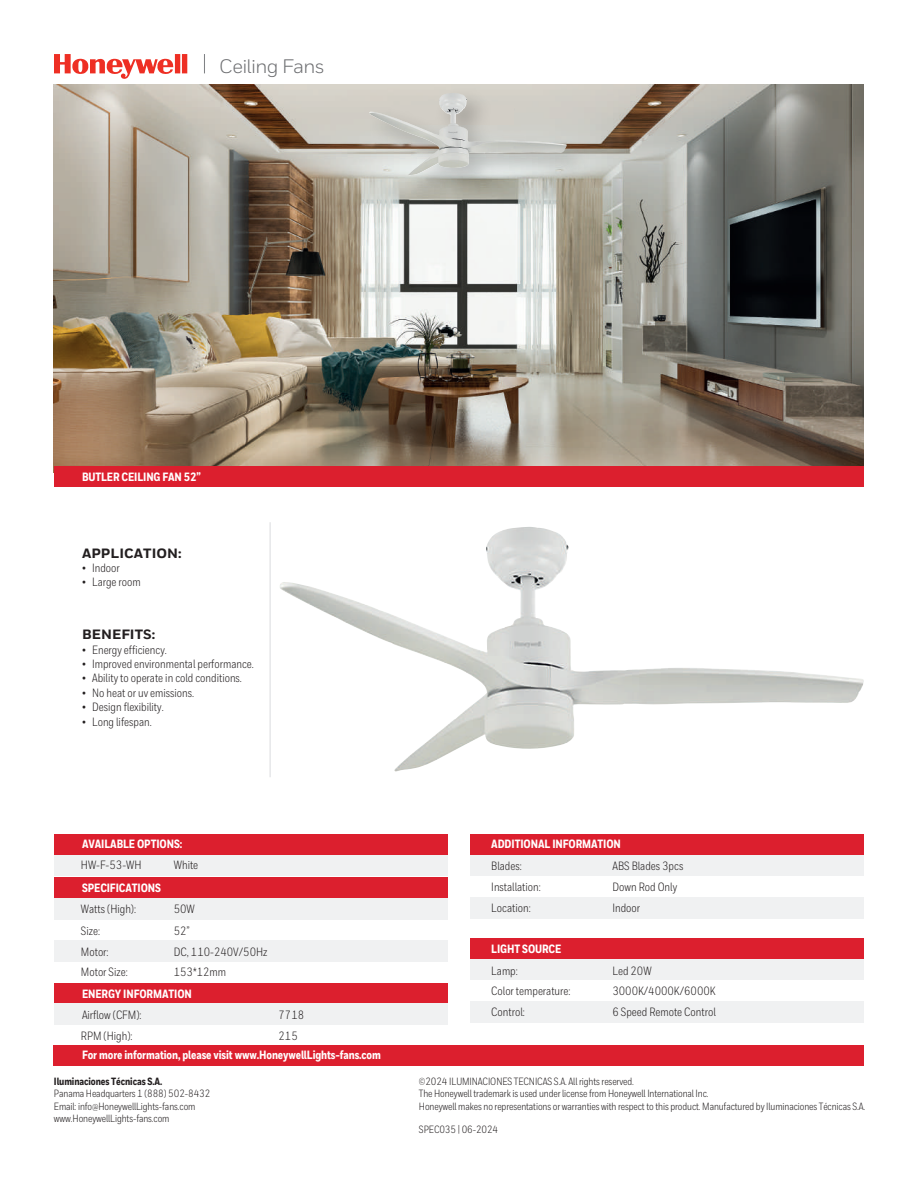
<style>
.page{position:relative;width:918px;height:1188px;background:#fff}
.page>*{position:absolute;margin:0;border:0;box-sizing:border-box;transform-origin:0 0}
.t1{font:19.5px "Honeywell Sans";letter-spacing:-.035em;color:#6c6d70}
.t2{font:800 13.5px "Honeywell Sans";letter-spacing:.005em;color:#231f20}
.t3{font:12px "Honeywell Cond";color:#231f20}
.t4{font:800 12px "Honeywell Cond";letter-spacing:-.01em;color:#fff}
.t5{font:10.5px/12.6px "Honeywell Cond";letter-spacing:-.01em;color:#231f20}
.t6{font:800 10.5px "Honeywell Cond";letter-spacing:-.01em;color:#231f20}
</style>
<div class="page">
<img style="left:54px;top:85px;width:810px;height:381px">
<div style="left:54px;top:941px;width:393px;height:21px;background:#f0f1f2"></div>
<div style="left:471px;top:1002px;width:393px;height:21px;background:#f0f1f2"></div>
<div style="left:471px;top:959px;width:393px;height:21px;background:#f0f1f2"></div>
<div style="left:54px;top:898px;width:393px;height:21px;background:#f0f1f2"></div>
<div style="left:471px;top:898px;width:393px;height:21px;background:#f0f1f2"></div>
<div style="left:54px;top:854px;width:393px;height:22px;background:#f0f1f2"></div>
<div style="left:54px;top:834px;width:393px;height:20px;background:#dc1f2e"></div>
<div style="left:54px;top:1045px;width:810px;height:20px;background:#dc1f2e"></div>
<div style="left:54px;top:877px;width:393px;height:20px;background:#dc1f2e"></div>
<div style="left:54px;top:466px;width:810px;height:21px;background:#dc1f2e"></div>
<hr style="left:269px;top:522px;width:2px;height:255px;background:#e6e7e9">
<svg style="left:204px;top:54px;width:1px;height:19px"></svg>
<svg style="left:54px;top:54px;width:133px;height:25px"></svg>
<div style="left:471px;top:854px;width:393px;height:22px;background:#f0f1f2"></div>
<div style="left:471px;top:834px;width:393px;height:20px;background:#dc1f2e"></div>
<div style="left:471px;top:938px;width:393px;height:21px;background:#dc1f2e"></div>
<div style="left:54px;top:983px;width:393px;height:21px;background:#dc1f2e"></div>
<div style="left:54px;top:1004px;width:393px;height:21px;background:#f0f1f2"></div>
<img style="left:280px;top:527px;width:584px;height:245px">
<img style="left:357px;top:84px;width:243px;height:126px">
<img style="left:369px;top:93px;width:198px;height:83px">
<h1 class="t1" style="left:219px;top:55px;width:107px">Ceiling Fans</h1>
<p class="t4" style="left:82px;top:470px;width:120px">BUTLER CEILING FAN 52”</p>
<p class="t2" style="left:82px;top:545px;width:101px">APPLICATION:</p>
<p class="t3" style="left:82px;top:561px;width:39px">• Indoor</p>
<p class="t3" style="left:82px;top:575px;width:60px">• Large room</p>
<p class="t2" style="left:82px;top:626px;width:75px">BENEFITS:</p>
<p class="t3" style="left:82px;top:642px;width:86px">• Energy efficiency.</p>
<p class="t3" style="left:82px;top:657px;width:173px">• Improved environmental performance.</p>
<p class="t3" style="left:82px;top:671px;width:161px">• Ability to operate in cold conditions.</p>
<p class="t3" style="left:82px;top:686px;width:114px">• No heat or uv emissions.</p>
<p class="t3" style="left:82px;top:700px;width:83px">• Design flexibility.</p>
<p class="t3" style="left:82px;top:714px;width:71px">• Long lifespan.</p>
<p class="t4" style="left:82px;top:836px;width:102px">AVAILABLE OPTIONS:</p>
<p class="t4" style="left:82px;top:880px;width:80px">SPECIFICATIONS</p>
<p class="t3" style="left:81px;top:857px;width:62px">HW-F-53-WH</p>
<p class="t3" style="left:174px;top:857px;width:26px">White</p>
<p class="t3" style="left:81px;top:902px;width:57px">Watts (High):</p>
<p class="t3" style="left:174px;top:902px;width:23px">50W</p>
<p class="t3" style="left:81px;top:923px;width:21px">Size:</p>
<p class="t3" style="left:174px;top:923px;width:18px">52”</p>
<p class="t3" style="left:81px;top:945px;width:29px">Motor:</p>
<p class="t3" style="left:174px;top:945px;width:95px">DC, 110-240V/50Hz</p>
<p class="t3" style="left:81px;top:964px;width:48px">Motor Size:</p>
<p class="t3" style="left:174px;top:964px;width:54px">153*12mm</p>
<p class="t4" style="left:82px;top:987px;width:111px">ENERGY INFORMATION</p>
<p class="t3" style="left:82px;top:1007px;width:61px">Airflow (CFM):</p>
<p class="t3" style="left:279px;top:1007px;width:27px">7718</p>
<p class="t3" style="left:81px;top:1029px;width:53px">RPM (High):</p>
<p class="t3" style="left:279px;top:1029px;width:21px">215</p>
<p class="t4" style="left:82px;top:1048px;width:300px">For more information, please visit www.HoneywellLights-fans.com</p>
<p class="t6" style="left:54px;top:1075px;width:110px">Iluminaciones Técnicas S.A.</p>
<p class="t5" style="left:54px;top:1087px;width:158px">Panama Headquarters 1 (888) 502-8432<br>Email: info@HoneywellLights-fans.com www.HoneywellLights-fans.com</p>
<p class="t4" style="left:491px;top:836px;width:131px">ADDITIONAL INFORMATION</p>
<p class="t3" style="left:491px;top:858px;width:32px">Blades:</p>
<p class="t3" style="left:612px;top:858px;width:72px">ABS Blades 3pcs</p>
<p class="t3" style="left:491px;top:880px;width:51px">Installation:</p>
<p class="t3" style="left:612px;top:880px;width:66px">Down Rod Only</p>
<p class="t3" style="left:491px;top:901px;width:41px">Location:</p>
<p class="t3" style="left:612px;top:901px;width:29px">Indoor</p>
<p class="t4" style="left:491px;top:942px;width:72px">LIGHT SOURCE</p>
<p class="t3" style="left:491px;top:964px;width:28px">Lamp:</p>
<p class="t3" style="left:612px;top:964px;width:41px">Led 20W</p>
<p class="t3" style="left:491px;top:983px;width:81px">Color temperature:</p>
<p class="t3" style="left:612px;top:983px;width:105px">3000K/4000K/6000K</p>
<p class="t3" style="left:491px;top:1004px;width:35px">Control:</p>
<p class="t3" style="left:612px;top:1004px;width:105px">6 Speed Remote Control</p>
<p class="t5" style="left:419px;top:1075px;width:448px">©2024 ILUMINACIONES TECNICAS S.A. All rights reserved.<br>The Honeywell trademark is used under license from Honeywell International Inc.<br>Honeywell makes no representations or warranties with respect to this product. Manufactured by Iluminaciones Técnicas S.A.</p>
<p class="t5" style="left:419px;top:1123px;width:81px">SPEC035 | 06-2024</p>
</div>
